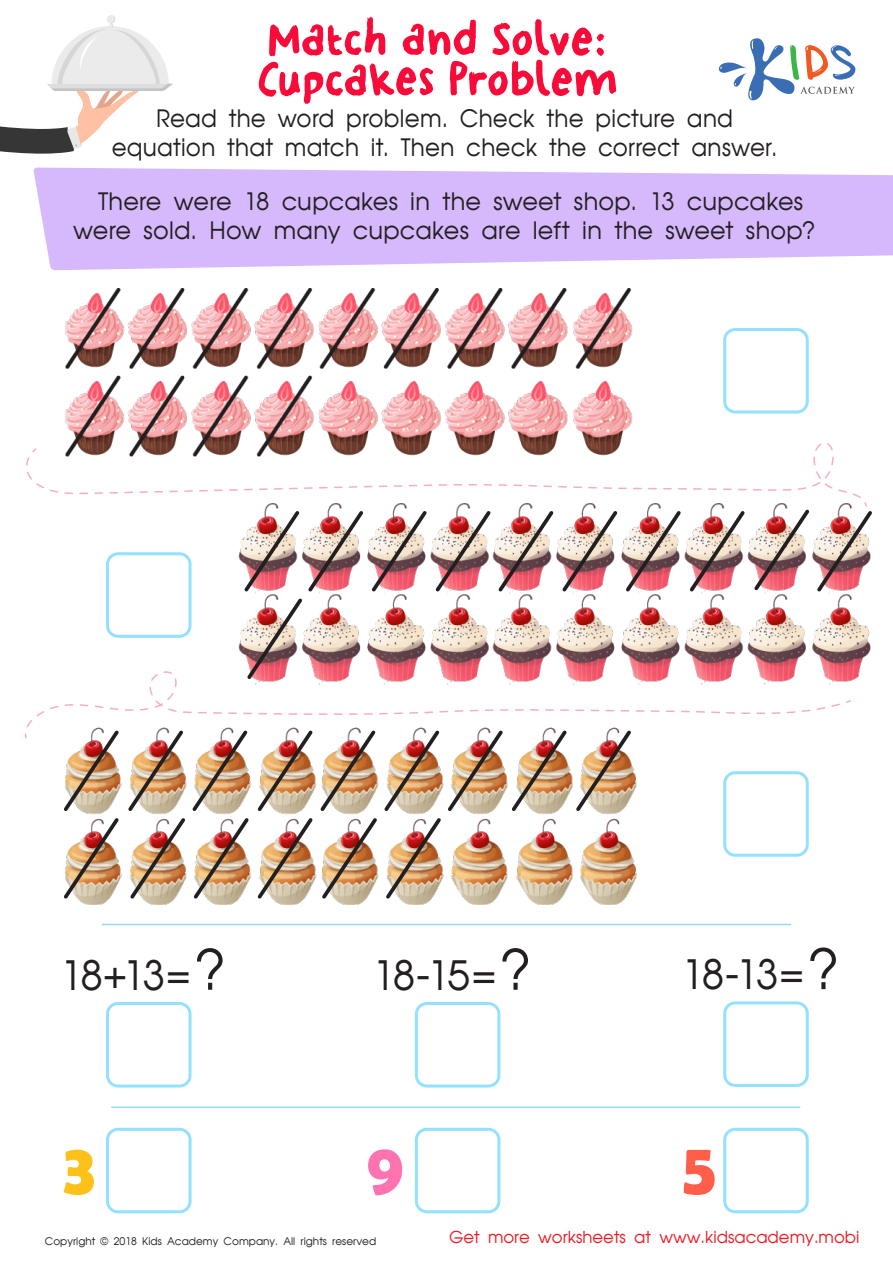
<style>
.page{position:relative;width:893px;height:1263px;background:#fff}
.page>*{position:absolute;margin:0;border:0;box-sizing:border-box;transform-origin:0 0}
.t1{font:700 73.5px "Berlin Sans FB Demi";color:#fec11a;scale:.9 1}
.t2{font:700 73.5px "Berlin Sans FB Demi";color:#ff73b1;scale:.9 1}
.t3{font:700 73.5px "Berlin Sans FB Demi";color:#ff5e4b;scale:.9 1}
.t4{font:40.5px "AG Avant Garde Cyr";letter-spacing:-.05em;color:#231f20}
.t5{font:24px/28.8px "AG Avant Garde Cyr";letter-spacing:.01em;color:#231f20;text-align:center}
.t6{font:24px/28.8px "AG Avant Garde Cyr";letter-spacing:.01em;color:#231f20;text-align:center;scale:.96 1}
.t7{font:16.5px "AG Avant Garde Cyr";color:#ec1c24}
.t8{font:10.5px "AG Avant Garde Cyr";color:#231f20}
.s1{font-size:55.5px}
</style>
<div class="page">
<svg style="left:33px;top:168px;width:859px;height:102px;background:#dac0fc"></svg>
<svg style="left:718px;top:38px;width:137px;height:63px"></svg>
<svg style="left:259px;top:17px;width:357px;height:87px"></svg>
<div style="left:106px;top:1128px;width:85px;height:85px;border:3px solid #93e0ff;border-radius:10px"></div>
<div style="left:415px;top:1128px;width:85px;height:85px;border:3px solid #93e0ff;border-radius:10px"></div>
<div style="left:723px;top:1128px;width:85px;height:85px;border:3px solid #93e0ff;border-radius:10px"></div>
<div style="left:106px;top:1002px;width:85px;height:86px;border:3px solid #93e0ff;border-radius:10px"></div>
<div style="left:415px;top:1002px;width:85px;height:86px;border:3px solid #93e0ff;border-radius:10px"></div>
<div style="left:723px;top:1001px;width:85px;height:86px;border:3px solid #93e0ff;border-radius:10px"></div>
<hr style="left:102px;top:924px;width:689px;height:1px;background:#96daf8">
<hr style="left:111px;top:1107px;width:689px;height:1px;background:#96daf8">
<svg style="left:32px;top:448px;width:5px;height:5px"></svg>
<svg style="left:24px;top:733px;width:3px;height:6px"></svg>
<svg style="left:0;top:15px;width:173px;height:139px"></svg>
<img style="left:66px;top:289px;width:795px;height:615px">
<img style="left:64px;top:727px;width:570px;height:175px">
<svg style="left:241px;top:501px;width:631px;height:181px"></svg>
<p class="t6" style="left:112px;top:104px;width:695px">Read the word problem. Check the picture and equation that match it. Then check the correct answer.</p>
<p class="t5" style="left:73px;top:187px;width:744px">There were 18 cupcakes in the sweet shop. 13 cupcakes were sold. How many cupcakes are left in the sweet shop?</p>
<h2 class="t4" style="left:60px;top:952px;width:167px">18+13=<span class="s1">?</span></h2>
<h2 class="t4" style="left:372px;top:952px;width:161px">18-15=<span class="s1">?</span></h2>
<h2 class="t4" style="left:681px;top:951px;width:160px">18-13=<span class="s1">?</span></h2>
<h1 class="t1" style="left:63px;top:1126px;width:37px">3</h1>
<h1 class="t2" style="left:366px;top:1126px;width:43px">9</h1>
<h1 class="t3" style="left:682px;top:1126px;width:39px">5</h1>
<p class="t8" style="left:45px;top:1235px;width:333px">Copyright © 2018 Kids Academy Company. All rights reserved</p>
<p class="t7" style="left:449px;top:1228px;width:412px">Get more worksheets at www.kidsacademy.mobi</p>
</div>
